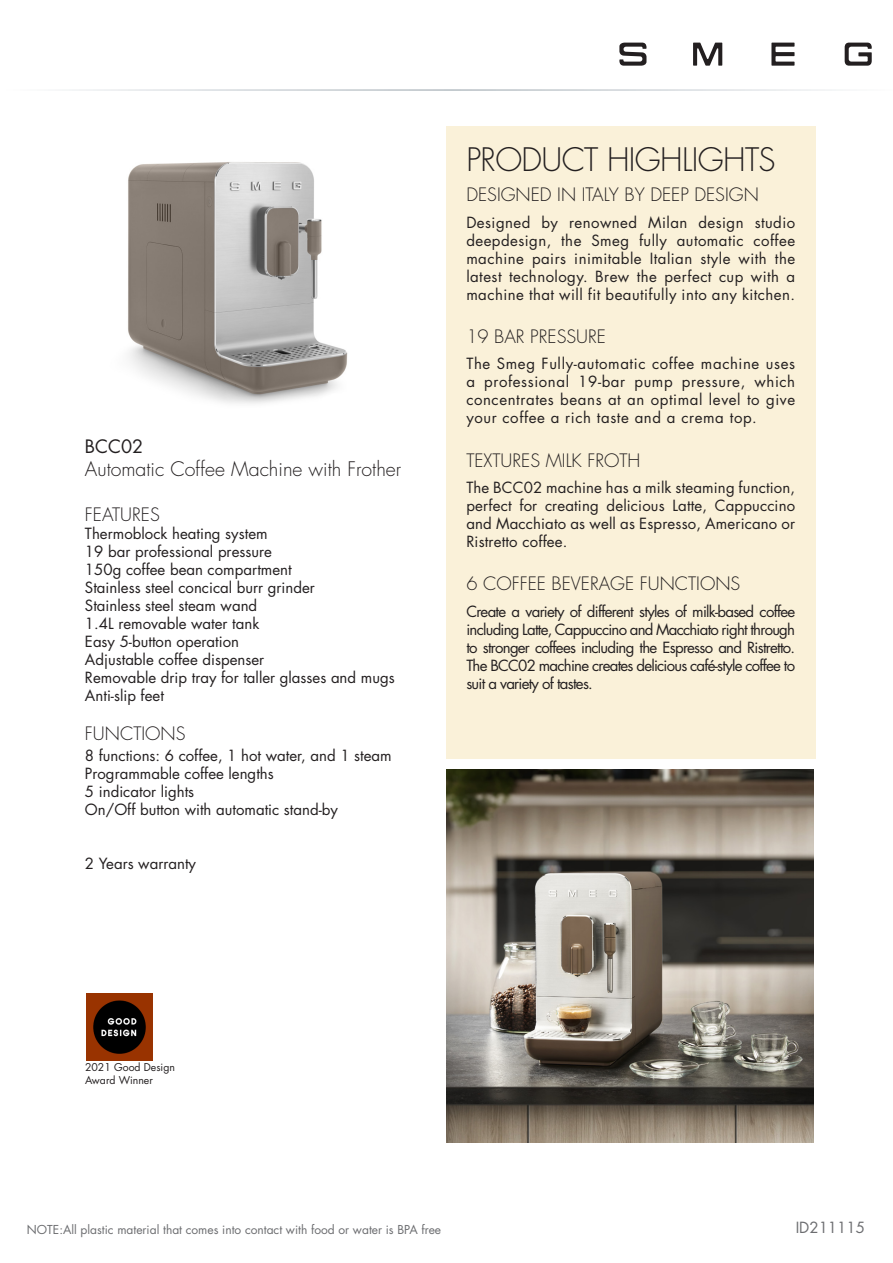
<style>
.page{position:relative;width:893px;height:1263px;background:#fff}
.page>*{position:absolute;margin:0;border:0;box-sizing:border-box;transform-origin:0 0}
.t1{font:300 31.5px "Futura Std";letter-spacing:-.02em;color:#231f20}
.t2{font:300 19.5px "Futura Std";color:#231f20}
.t3{font:300 18px "Futura Std";color:#231f20}
.t4{font:18px "Futura Std";color:#231f20}
.t5{font:15px/18px "Futura Std";color:#231f20;text-align:justify}
.t6{font:15px "Futura Std";color:#6c6d70}
.t7{font:12px "Futura Std";color:#6c6d70}
.t8{font:10.5px/12.6px "Futura Std";color:#231f20}
</style>
<div class="page">
<svg style="left:619px;top:43px;width:27px;height:23px"></svg>
<svg style="left:845px;top:43px;width:27px;height:23px"></svg>
<svg style="left:771px;top:43px;width:23px;height:23px"></svg>
<svg style="left:693px;top:43px;width:29px;height:23px"></svg>
<div style="left:446px;top:127px;width:370px;height:632px;background:#faf1d9"></div>
<img style="left:128px;top:162px;width:220px;height:242px">
<img style="left:446px;top:770px;width:368px;height:372px">
<img style="left:86px;top:994px;width:67px;height:66px">
<p class="t4" style="left:85px;top:435px;width:60px">BCC02</p>
<p class="t2" style="left:85px;top:457px;width:318px">Automatic Coffee Machine with Frother</p>
<p class="t3" style="left:85px;top:504px;width:76px">FEATURES</p>
<p class="t5" style="left:85px;top:525px;width:184px">Thermoblock heating system</p>
<p class="t5" style="left:85px;top:543px;width:188px">19 bar professional pressure</p>
<p class="t5" style="left:85px;top:561px;width:208px">150g coffee bean compartment</p>
<p class="t5" style="left:85px;top:579px;width:231px">Stainless steel concical burr grinder</p>
<p class="t5" style="left:85px;top:597px;width:174px">Stainless steel steam wand</p>
<p class="t5" style="left:85px;top:615px;width:176px">1.4L removable water tank</p>
<p class="t5" style="left:85px;top:633px;width:156px">Easy 5-button operation</p>
<p class="t5" style="left:85px;top:651px;width:181px">Adjustable coffee dispenser</p>
<p class="t5" style="left:85px;top:669px;width:311px">Removable drip tray for taller glasses and mugs</p>
<p class="t5" style="left:85px;top:687px;width:80px">Anti-slip feet</p>
<p class="t3" style="left:85px;top:723px;width:102px">FUNCTIONS</p>
<p class="t5" style="left:85px;top:747px;width:308px">8 functions: 6 coffee, 1 hot water, and 1 steam</p>
<p class="t5" style="left:85px;top:765px;width:190px">Programmable coffee lengths</p>
<p class="t5" style="left:85px;top:783px;width:111px">5 indicator lights</p>
<p class="t5" style="left:85px;top:801px;width:255px">On/Off button with automatic stand-by</p>
<p class="t5" style="left:85px;top:855px;width:113px">2 Years warranty</p>
<p class="t1" style="left:466px;top:140px;width:311px">PRODUCT HIGHLIGHTS</p>
<p class="t3" style="left:466px;top:184px;width:294px">DESIGNED IN ITALY BY DEEP DESIGN</p>
<p class="t5" style="left:466px;top:213px;width:330px">Designed by renowned Milan design studio deepdesign, the Smeg fully automatic coffee machine pairs inimitable Italian style with the latest technology. Brew the perfect cup with a machine that will fit beautifully into any kitchen.</p>
<p class="t3" style="left:466px;top:325px;width:141px">19 BAR PRESSURE</p>
<p class="t5" style="left:466px;top:355px;width:330px">The Smeg Fully-automatic coffee machine uses a professional 19-bar pump pressure, which concentrates beans at an optimal level to give your coffee a rich taste and a crema top.</p>
<p class="t3" style="left:466px;top:449px;width:176px">TEXTURES MILK FROTH</p>
<p class="t5" style="left:466px;top:479px;width:330px">The BCC02 machine has a milk steaming function, perfect for creating delicious Latte, Cappuccino and Macchiato as well as Espresso, Americano or Ristretto coffee.</p>
<p class="t3" style="left:466px;top:573px;width:276px">6 COFFEE BEVERAGE FUNCTIONS</p>
<p class="t5" style="left:466px;top:602px;width:330px">Create a variety of different styles of milk-based coffee including Latte, Cappuccino and Macchiato right through to stronger coffees including the Espresso and Ristretto.<br>The BCC02 machine creates delicious café-style coffee to suit a variety of tastes.</p>
<p class="t8" style="left:85px;top:1061px;width:91px">2021 Good Design<br>Award Winner</p>
<p class="t7" style="left:27px;top:1221px;width:416px">NOTE:All plastic material that comes into contact with food or water is BPA free</p>
<p class="t6" style="left:796px;top:1218px;width:71px">ID211115</p>
</div>
